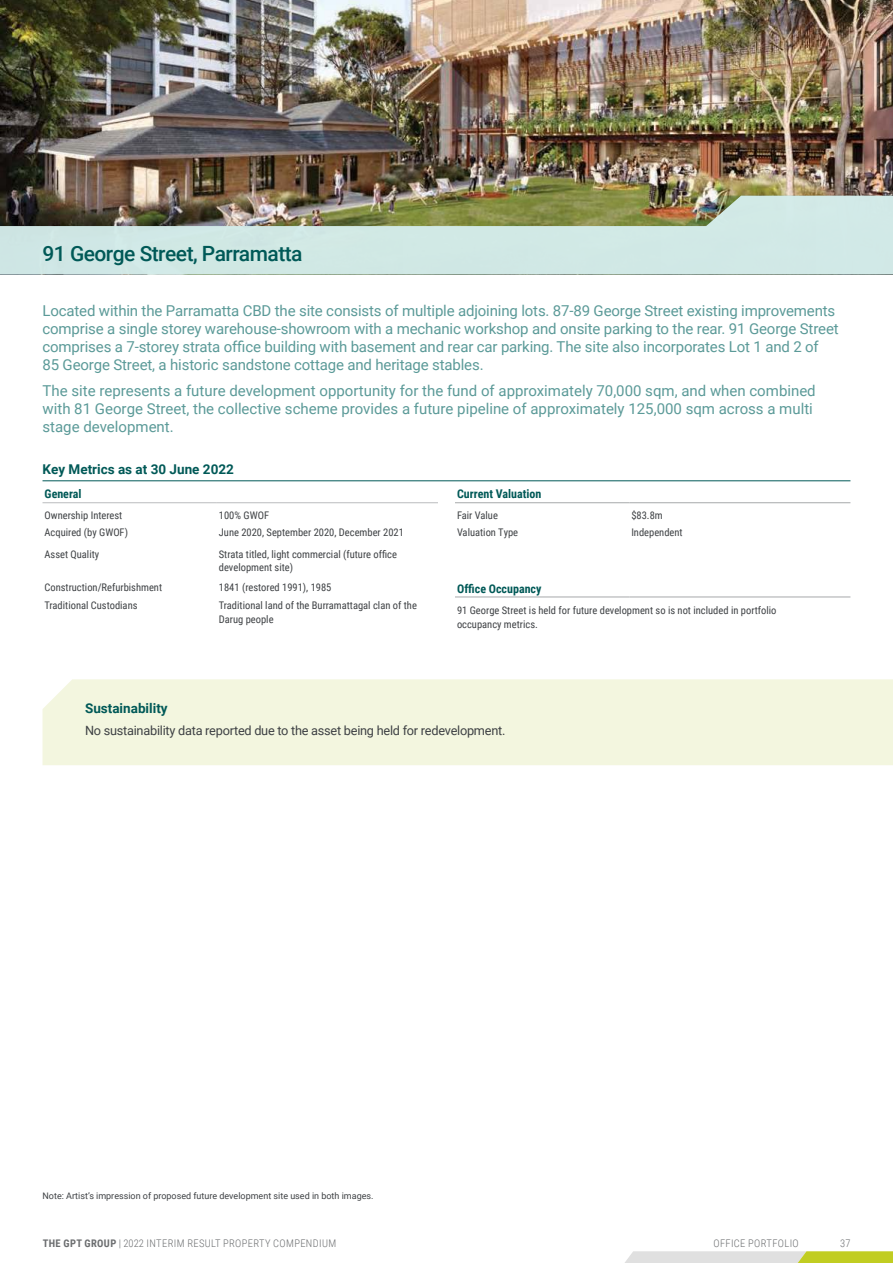
<style>
.page{position:relative;width:893px;height:1263px;background:#fff}
.page>*{position:absolute;margin:0;border:0;box-sizing:border-box;transform-origin:0 0}
.t1{font:500 21px "Roboto";letter-spacing:-.025em;color:#005957}
.t2{font:15px/18px "Roboto";letter-spacing:-.01em;color:#5b9a98}
.t3{font:700 13.5px "Roboto";color:#005957}
.t4{font:12.75px "Roboto";letter-spacing:-.02em;color:#3e4144}
.t5{font:700 12px "Roboto Condensed";color:#005957}
.t6{font:10.5px/13.5px "Roboto Condensed";color:#3e4144}
.t7{font:300 10.5px "Roboto Condensed";letter-spacing:.035em;color:#6c6e70}
.t8{font:9px "Roboto";color:#3e4144}
.s1{font-weight:700}
</style>
<div class="page">
<hr style="left:43px;top:480px;width:807px;height:1px;background:#005957">
<hr style="left:43px;top:502px;width:174px;height:1px;background:#babcbe">
<hr style="left:217px;top:502px;width:221px;height:1px;background:#babcbe">
<hr style="left:455px;top:502px;width:174px;height:1px;background:#a7a9ab">
<hr style="left:629px;top:502px;width:221px;height:1px;background:#a7a9ab">
<hr style="left:455px;top:597px;width:174px;height:1px;background:#a7a9ab">
<hr style="left:629px;top:597px;width:221px;height:1px;background:#a7a9ab">
<img style="left:0;top:0;width:893px;height:196px">
<img style="left:0;top:196px;width:893px;height:79px">
<div style="left:43px;top:679px;width:850px;height:86px;background:#f3f6df"></div>
<svg style="left:625px;top:1251px;width:268px;height:12px;background:#d6daa2"></svg>
<h1 class="t1" style="left:43px;top:239px;width:262px">91 George Street, Parramatta</h1>
<p class="t2" style="left:43px;top:301px;width:798px">Located within the Parramatta CBD the site consists of multiple adjoining lots. 87-89 George Street existing improvements comprise a single storey warehouse-showroom with a mechanic workshop and onsite parking to the rear. 91 George Street comprises a 7-storey strata office building with basement and rear car parking. The site also incorporates Lot 1 and 2 of 85 George Street, a historic sandstone cottage and heritage stables.</p>
<p class="t2" style="left:43px;top:381px;width:775px">The site represents a future development opportunity for the fund of approximately 70,000 sqm, and when combined with 81 George Street, the collective scheme provides a future pipeline of approximately 125,000 sqm across a multi stage development.</p>
<p class="t3" style="left:43px;top:464px;width:193px">Key Metrics as at 30 June 2022</p>
<p class="t5" style="left:45px;top:489px;width:38px">General</p>
<p class="t6" style="left:45px;top:509px;width:79px">Ownership Interest</p>
<p class="t6" style="left:219px;top:509px;width:52px">100% GWOF</p>
<p class="t6" style="left:45px;top:526px;width:85px">Acquired (by GWOF)</p>
<p class="t6" style="left:219px;top:526px;width:187px">June 2020, September 2020, December 2021</p>
<p class="t6" style="left:45px;top:548px;width:56px">Asset Quality</p>
<p class="t6" style="left:219px;top:547px;width:180px">Strata titled, light commercial (future office development site)</p>
<p class="t6" style="left:45px;top:581px;width:119px">Construction/Refurbishment</p>
<p class="t6" style="left:219px;top:581px;width:114px">1841 (restored 1991), 1985</p>
<p class="t6" style="left:45px;top:599px;width:95px">Traditional Custodians</p>
<p class="t6" style="left:219px;top:599px;width:200px">Traditional land of the Burramattagal clan of the<br>Darug people</p>
<p class="t5" style="left:457px;top:489px;width:86px">Current Valuation</p>
<p class="t6" style="left:457px;top:509px;width:42px">Fair Value</p>
<p class="t6" style="left:631px;top:509px;width:33px">$83.8m</p>
<p class="t6" style="left:457px;top:526px;width:63px">Valuation Type</p>
<p class="t6" style="left:631px;top:526px;width:53px">Independent</p>
<p class="t5" style="left:457px;top:580px;width:86px">Office Occupancy</p>
<p class="t6" style="left:457px;top:604px;width:321px">91 George Street is held for future development so is not included in portfolio occupancy metrics.</p>
<p class="t3" style="left:85px;top:699px;width:84px">Sustainability</p>
<p class="t4" style="left:85px;top:721px;width:422px">No sustainability data reported due to the asset being held for redevelopment.</p>
<p class="t8" style="left:43px;top:1190px;width:332px">Note: Artist’s impression of proposed future development site used in both images.</p>
<p class="t7" style="left:43px;top:1240px;width:295px"><span class="s1">THE GPT GROUP</span> | 2022 INTERIM RESULT PROPERTY COMPENDIUM</p>
<p class="t7" style="left:713px;top:1240px;width:87px">OFFICE PORTFOLIO</p>
<p class="t7" style="left:840px;top:1237px;width:12px">37</p>
</div>
